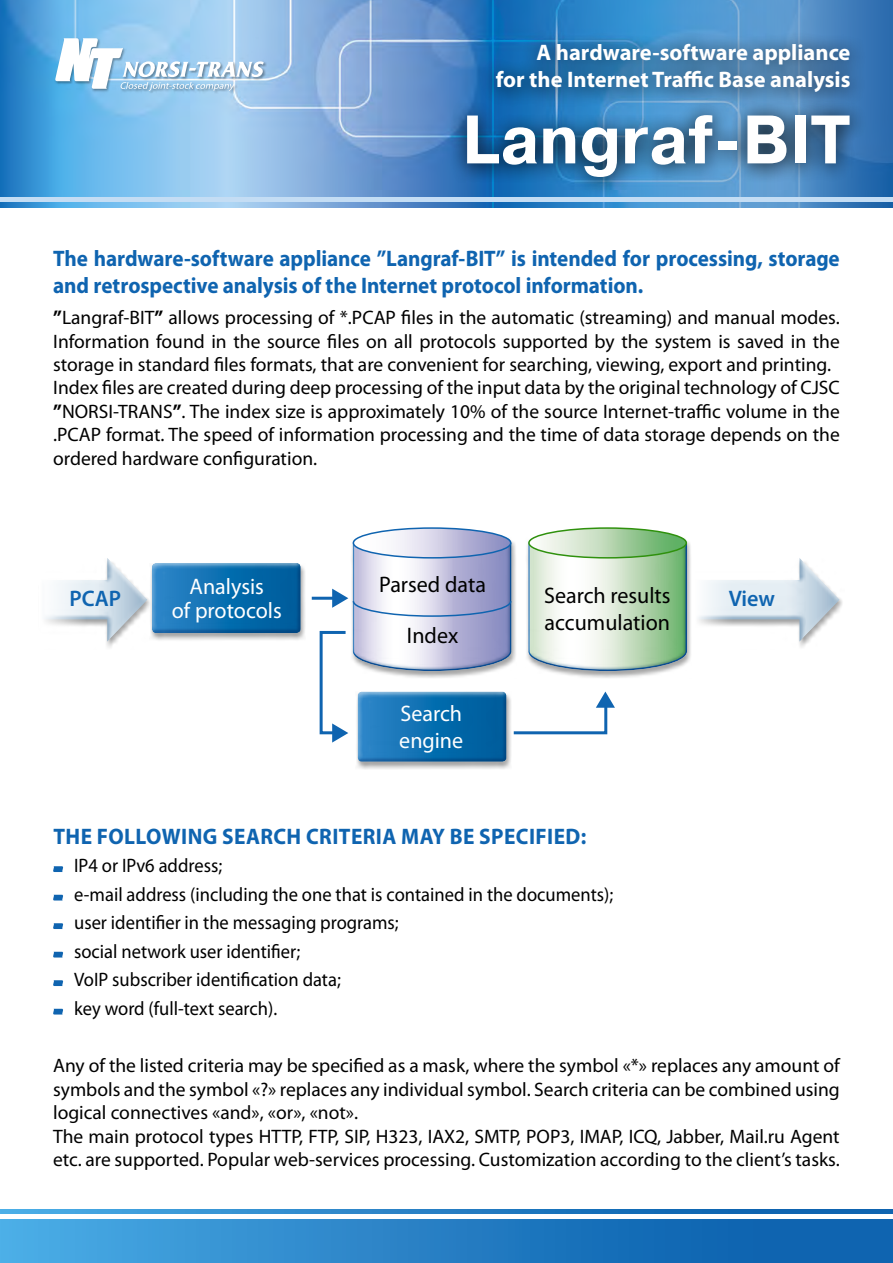
<style>
.page{position:relative;width:893px;height:1263px;background:#fff}
.page>*{position:absolute;margin:0;border:0;box-sizing:border-box;transform-origin:0 0}
.t1{font:700 68.4px "Pragmatica C";color:#fff;scale:.95 1}
.t2{font:700 22.5px/27px "Myriad Pro";color:#0f64b0;scale:.94 1}
.t3{font:700 22.5px/27px "Myriad Pro";color:#fff;text-align:right}
.t4{font:700 22.5px "Myriad Pro";letter-spacing:.02em;color:#0f64b0;scale:.95 1}
.t5{font:22.5px/27px "Myriad Pro";color:#000}
.t6{font:22.5px/24px "Myriad Pro";color:#fff;text-align:center}
.t7{font:600 22.5px "Myriad Pro";color:#0f64b0}
.t8{font:19.5px/23.4px "Myriad Pro";color:#000}
.t9{font:19.5px/28.5px "Myriad Pro";color:#000;scale:.95 1}
.s1{font-weight:700}
</style>
<div class="page">
<svg style="left:0;top:0;width:893px;height:208px;background:#6ba5d9"></svg>
<hr style="left:0;top:198px;width:893px;height:4px;background:#c4ddf4">
<div style="left:448px;top:98px;width:420px;height:99px;background:#000;opacity:.85"></div>
<div style="left:479px;top:29px;width:388px;height:82px;background:#000;opacity:.85"></div>
<svg style="left:0;top:1210px;width:893px;height:53px;background:#2b83c6"></svg>
<hr style="left:0;top:1214px;width:893px;height:4px;background:#fff">
<svg style="left:53px;top:866px;width:10px;height:6px"></svg>
<svg style="left:53px;top:895px;width:10px;height:5px"></svg>
<svg style="left:53px;top:923px;width:10px;height:6px"></svg>
<svg style="left:53px;top:952px;width:10px;height:5px"></svg>
<svg style="left:53px;top:980px;width:10px;height:6px"></svg>
<svg style="left:53px;top:1009px;width:10px;height:5px"></svg>
<div style="left:55px;top:38px;width:212px;height:56px;background:#000;opacity:.35"></div>
<svg style="left:55px;top:38px;width:209px;height:53px"></svg>
<div style="left:149px;top:563px;width:157px;height:78px;background:#000;opacity:.35"></div>
<div style="left:148px;top:562px;width:159px;height:74px;background:#8eadc6;opacity:.75"></div>
<div style="left:355px;top:692px;width:157px;height:78px;background:#000;opacity:.35"></div>
<div style="left:354px;top:691px;width:159px;height:74px;background:#8eadc6;opacity:.75"></div>
<div style="left:39px;top:558px;width:114px;height:91px;background:#000;opacity:.35"></div>
<div style="left:40px;top:552px;width:109px;height:93px;background:#fff;opacity:.75"></div>
<div style="left:40px;top:553px;width:74px;height:94px;background:#8eadc6;opacity:.75"></div>
<svg style="left:40px;top:571px;width:46px;height:57px;fill:#f3f7f9"></svg>
<hr style="left:312px;top:597px;width:31px;height:3px;background:#0f64b0">
<svg style="left:318px;top:528px;width:522px;height:215px"></svg>
<p class="t3" style="left:496px;top:38px;width:356px">A hardware-software appliance<br>for the Internet Traffic Base analysis</p>
<h1 class="t1" style="left:462px;top:102px;width:410px">Langraf-BIT</h1>
<p class="t2" style="left:53px;top:244px;width:838px">The hardware-software appliance ”Langraf-BIT” is intended for processing, storage and retrospective analysis of the Internet protocol information.</p>
<p class="t8" style="left:53px;top:306px;width:788px"><span class="s1">”</span>Langraf-BIT<span class="s1">”</span> allows processing of *.PCAP files in the automatic (streaming) and manual modes.<br>Information found in the source files on all protocols supported by the system is saved in the storage in standard files formats, that are convenient for searching, viewing, export and printing.<br>Index files are created during deep processing of the input data by the original technology of CJSC <span class="s1">”</span>NORSI-TRANS<span class="s1">”</span>. The index size is approximately 10% of the source Internet-traffic volume in the .PCAP format. The speed of information processing and the time of data storage depends on the ordered hardware configuration.</p>
<p class="t5" style="left:379px;top:571px;width:108px">Parsed data</p>
<p class="t6" style="left:172px;top:574px;width:111px">Analysis<br>of protocols</p>
<p class="t5" style="left:544px;top:582px;width:128px">Search results accumulation</p>
<p class="t7" style="left:69px;top:585px;width:53px">PCAP</p>
<p class="t7" style="left:729px;top:585px;width:48px">View</p>
<p class="t5" style="left:407px;top:622px;width:53px">Index</p>
<p class="t6" style="left:399px;top:700px;width:65px;line-height:27px;text-align:left">Search engine</p>
<p class="t4" style="left:53px;top:821px;width:562px">The following search criteria may be specified:</p>
<p class="t9" style="left:74px;top:851px;width:569px">IP4 or IPv6 address;<br>e-mail address (including the one that is contained in the documents); user identifier in the messaging programs;<br>social network user identifier;<br>VoIP subscriber identification data;<br>key word (full-text search).</p>
<p class="t8" style="left:53px;top:1054px;width:788px">Any of the listed criteria may be specified as a mask, where the symbol «*» replaces any amount of symbols and the symbol «?» replaces any individual symbol. Search criteria can be combined using logical connectives «and», «or», «not».<br>The main protocol types HTTP, FTP, SIP, H323, IAX2, SMTP, POP3, IMAP, ICQ, Jabber, Mail.ru Agent etc. are supported. Popular web-services processing. Customization according to the client’s tasks.</p>
</div>
